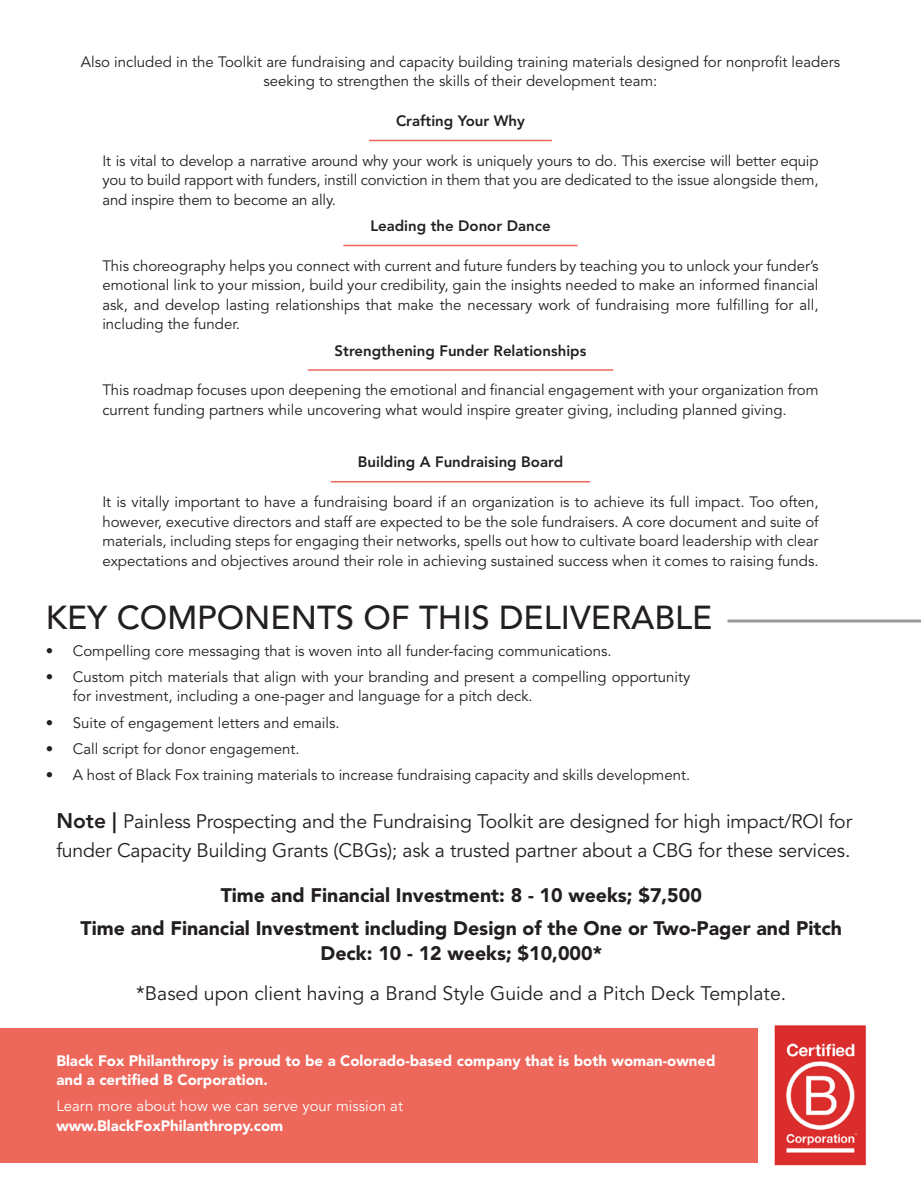
<style>
.page{position:relative;width:921px;height:1191px;background:#fff}
.page>*{position:absolute;margin:0;border:0;box-sizing:border-box;transform-origin:0 0}
.Subsection_Header_w{font:500 33px "Avenir LT Std";color:#231f20}
.Paragraph_Style_2{font:19.5px/28.5px "Avenir LT Std";letter-spacing:-.01em;color:#231f20}
.Paragraph_Style_2-2{font:900 19.5px/25.5px "Avenir LT Std";color:#231f20;text-align:center}
.Body_Text{font:19.5px "Avenir LT Std";color:#231f20}
.Body_Text-2{font:15px/19.5px "Avenir LT Std";color:#231f20;text-align:justify}
.t1{font:900 15px/19.5px "Avenir LT Std";color:#fff}
.Quote_Hesder_Text{font:800 15px "Avenir LT Std";color:#231f20}
.t2{font:15px "Avenir LT Std";color:#fff}
.s1{font-weight:800;font-size:21px}
</style>
<div class="page">
<img style="left:690px;top:1025px;width:176px;height:141px">
<div style="left:0;top:1028px;width:758px;height:134px;background:#ee675b"></div>
<hr style="left:728px;top:620px;width:193px;height:3px;background:#97999c">
<hr style="left:369px;top:140px;width:183px;height:1px;background:#ed675b">
<hr style="left:343px;top:245px;width:235px;height:1px;background:#ed675b">
<hr style="left:308px;top:369px;width:305px;height:2px;background:#ed675b">
<hr style="left:331px;top:481px;width:259px;height:1px;background:#ed675b">
<p class="Body_Text-2" style="left:81px;top:52px;width:761px;text-align:center">Also included in the Toolkit are fundraising and capacity building training materials designed for nonprofit leaders seeking to strengthen the skills of their development team:</p>
<p class="Quote_Hesder_Text" style="left:396px;top:112px;width:130px">Crafting Your Why</p>
<p class="Body_Text-2" style="left:102px;top:151px;width:718px">It is vital to develop a narrative around why your work is uniquely yours to do. This exercise will better equip you to build rapport with funders, instill conviction in them that you are dedicated to the issue alongside them, and inspire them to become an ally.</p>
<p class="Quote_Hesder_Text" style="left:370px;top:217px;width:182px">Leading the Donor Dance</p>
<p class="Body_Text-2" style="left:102px;top:256px;width:718px">This choreography helps you connect with current and future funders by teaching you to unlock your funder’s emotional link to your mission, build your credibility, gain the insights needed to make an informed financial ask, and develop lasting relationships that make the necessary work of fundraising more fulfilling for all, including the funder.</p>
<p class="Quote_Hesder_Text" style="left:335px;top:342px;width:253px">Strengthening Funder Relationships</p>
<p class="Body_Text-2" style="left:102px;top:381px;width:718px">This roadmap focuses upon deepening the emotional and financial engagement with your organization from current funding partners while uncovering what would inspire greater giving, including planned giving.</p>
<p class="Quote_Hesder_Text" style="left:358px;top:453px;width:207px">Building A Fundraising Board</p>
<p class="Body_Text-2" style="left:102px;top:493px;width:718px">It is vitally important to have a fundraising board if an organization is to achieve its full impact. Too often, however, executive directors and staff are expected to be the sole fundraisers. A core document and suite of materials, including steps for engaging their networks, spells out how to cultivate board leadership with clear expectations and objectives around their role in achieving sustained success when it comes to raising funds.</p>
<p class="Subsection_Header_w" style="left:46px;top:599px;width:668px">KEY COMPONENTS OF THIS DELIVERABLE</p>
<p class="Body_Text-2" style="left:46px;top:641px;width:567px">• Compelling core messaging that is woven into all funder-facing communications.</p>
<p class="Body_Text-2" style="left:73px;top:667px;width:619px;text-indent:-27px">• Custom pitch materials that align with your branding and present a compelling opportunity for investment, including a one-pager and language for a pitch deck.</p>
<p class="Body_Text-2" style="left:46px;top:713px;width:295px">• Suite of engagement letters and emails.</p>
<p class="Body_Text-2" style="left:46px;top:739px;width:255px">• Call script for donor engagement.</p>
<p class="Body_Text-2" style="left:46px;top:766px;width:646px">• A host of Black Fox training materials to increase fundraising capacity and skills development.</p>
<p class="Paragraph_Style_2" style="left:56px;top:808px;width:797px"><span class="s1">Note |</span> Painless Prospecting and the Fundraising Toolkit are designed for high impact/ROI for funder Capacity Building Grants (CBGs); ask a trusted partner about a CBG for these services.</p>
<p class="Paragraph_Style_2-2" style="left:221px;top:883px;width:483px">Time and Financial Investment: 8 - 10 weeks; $7,500</p>
<p class="Paragraph_Style_2-2" style="left:81px;top:915px;width:763px">Time and Financial Investment including Design of the One or Two-Pager and Pitch<br>Deck: 10 - 12 weeks; $10,000*</p>
<p class="Body_Text" style="left:136px;top:982px;width:652px">*Based upon client having a Brand Style Guide and a Pitch Deck Template.</p>
<p class="t1" style="left:56px;top:1051px;width:661px">Black Fox Philanthropy is proud to be a Colorado-based company that is both woman-owned and a certified B Corporation.</p>
<p class="t2" style="left:56px;top:1098px;width:348px">Learn more about how we can serve your mission at</p>
<p class="t1" style="left:56px;top:1116px;width:228px">www.BlackFoxPhilanthropy.com</p>
</div>
